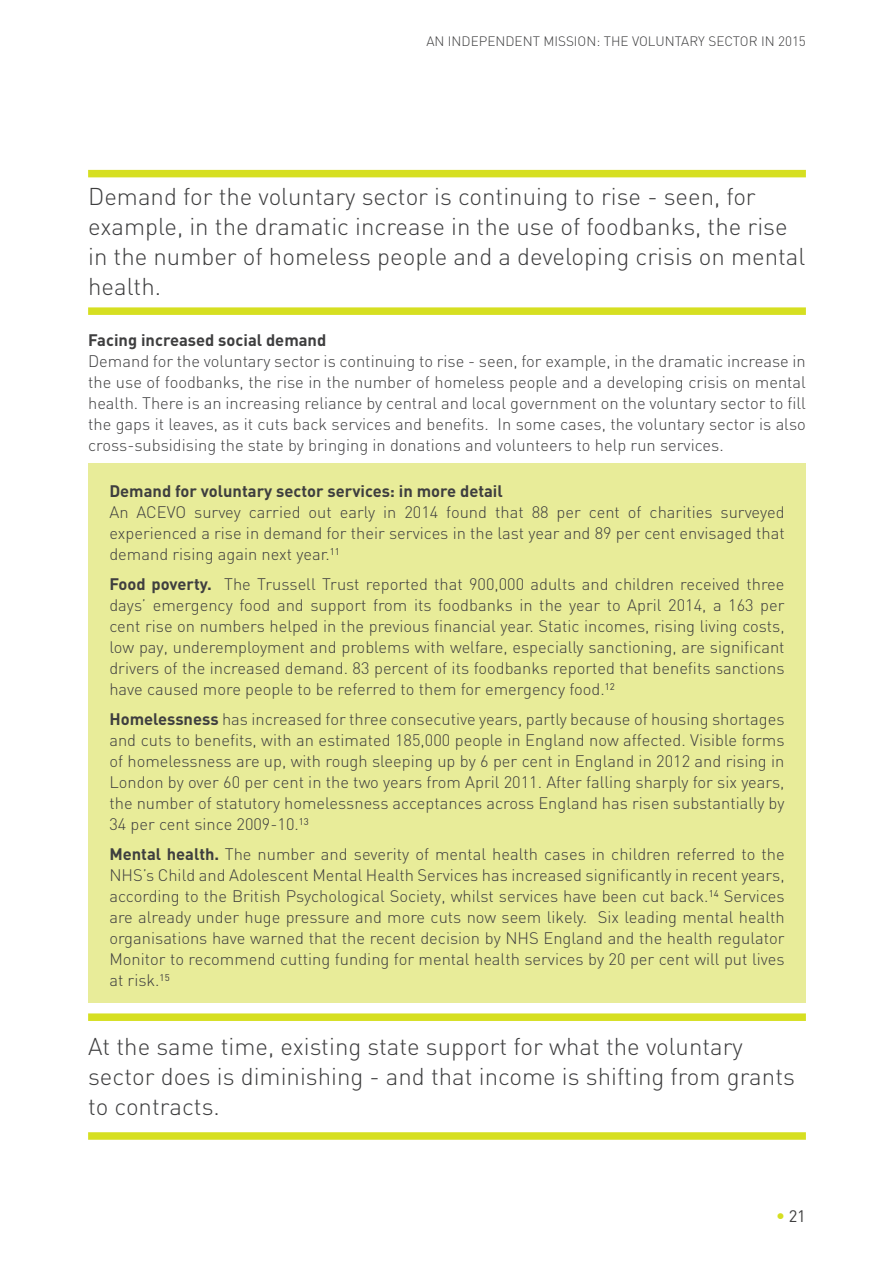
<style>
.page{position:relative;width:893px;height:1262px;background:#fff}
.page>*{position:absolute;margin:0;border:0;box-sizing:border-box;transform-origin:0 0}
.t1{font:300 24px/30px "DIN";color:#3e3e3f}
.t2{font:300 16.5px/21px "DIN";color:#3e3e3f;text-align:justify}
.t3{font:700 16.5px "DIN";color:#3e3e3f}
.t4{font:16.5px "DIN";color:#3e3e3f}
.t5{font:300 13.5px "DIN";color:#3e3e3f}
.s1{font-weight:700}
.s2{font-family:"DIN25";color:#d6df21}
</style>
<div class="page">
<div style="left:88px;top:463px;width:717px;height:539px;background:#e8ec99"></div>
<div style="left:88px;top:170px;width:717px;height:7px;background:#d6df21"></div>
<div style="left:88px;top:307px;width:717px;height:8px;background:#d6df21"></div>
<div style="left:88px;top:1132px;width:717px;height:7px;background:#d6df21"></div>
<div style="left:88px;top:1013px;width:717px;height:8px;background:#d6df21"></div>
<p class="t5" style="left:426px;top:33px;width:381px">AN INDEPENDENT MISSION: THE VOLUNTARY SECTOR IN 2015</p>
<h1 class="t1" style="left:88px;top:181px;width:718px">Demand for the voluntary sector is continuing to rise - seen, for example, in the dramatic increase in the use of foodbanks, the rise in the number of homeless people and a developing crisis on mental health.</h1>
<p class="t3" style="left:88px;top:329px;width:240px">Facing increased social demand</p>
<p class="t2" style="left:88px;top:350px;width:719px">Demand for the voluntary sector is continuing to rise - seen, for example, in the dramatic increase in the use of foodbanks, the rise in the number of homeless people and a developing crisis on mental health. There is an increasing reliance by central and local government on the voluntary sector to fill the gaps it leaves, as it cuts back services and benefits. In some cases, the voluntary sector is also cross-subsidising the state by bringing in donations and volunteers to help run services.</p>
<p class="t3" style="left:109px;top:480px;width:395px">Demand for voluntary sector services: in more detail</p>
<p class="t2" style="left:109px;top:502px;width:676px">An ACEVO survey carried out early in 2014 found that 88 per cent of charities surveyed experienced a rise in demand for their services in the last year and 89 per cent envisaged that demand rising again next year.<sup>11</sup></p>
<p class="t2" style="left:109px;top:574px;width:676px"><span class="s1">Food poverty.</span> The Trussell Trust reported that 900,000 adults and children received three days’ emergency food and support from its foodbanks in the year to April 2014, a 163 per cent rise on numbers helped in the previous financial year. Static incomes, rising living costs, low pay, underemployment and problems with welfare, especially sanctioning, are significant drivers of the increased demand. 83 percent of its foodbanks reported that benefits sanctions have caused more people to be referred to them for emergency food.<sup>12</sup></p>
<p class="t2" style="left:109px;top:709px;width:676px"><span class="s1">Homelessness</span> has increased for three consecutive years, partly because of housing shortages and cuts to benefits, with an estimated 185,000 people in England now affected. Visible forms of homelessness are up, with rough sleeping up by 6 per cent in England in 2012 and rising in London by over 60 per cent in the two years from April 2011. After falling sharply for six years, the number of statutory homelessness acceptances across England has risen substantially by 34 per cent since 2009-10.<sup>13</sup></p>
<p class="t2" style="left:109px;top:844px;width:676px"><span class="s1">Mental health.</span> The number and severity of mental health cases in children referred to the NHS’s Child and Adolescent Mental Health Services has increased significantly in recent years, according to the British Psychological Society, whilst services have been cut back.<sup>14</sup> Services are already under huge pressure and more cuts now seem likely. Six leading mental health organisations have warned that the recent decision by NHS England and the health regulator Monitor to recommend cutting funding for mental health services by 20 per cent will put lives at risk.<sup>15</sup></p>
<h1 class="t1" style="left:88px;top:1031px;width:708px">At the same time, existing state support for what the voluntary sector does is diminishing - and that income is shifting from grants to contracts.</h1>
<p class="t4" style="left:776px;top:1206px;width:31px"><span class="s2">•</span> 21</p>
</div>
